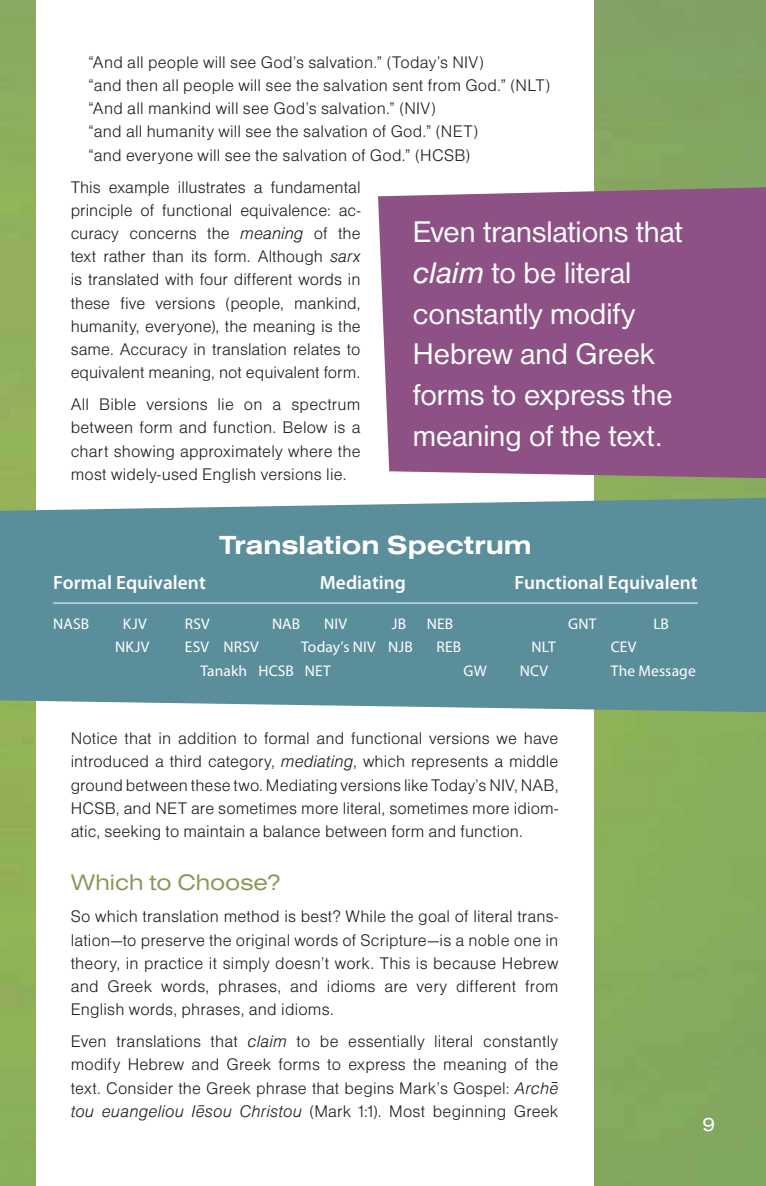
<style>
.page{position:relative;width:766px;height:1186px;background:#fff}
.page>*{position:absolute;margin:0;border:0;box-sizing:border-box;transform-origin:0 0}
.t1{font:30.9px/40.7px "Nimbus San D";color:#fff}
.t2{font:27.15px "Nimbus San D Bold Exte";letter-spacing:.005em;color:#fff}
.t3{font:23.25px "Nimbus San D Regu Exte";color:#91955a}
.t4{font:600 19.35px "Myriad Pro";color:#fff}
.t5{font:19.35px "Nimbus San D Regu Exte";color:#fff}
.t6{font:17.4px/23.2px "Nimbus San D Ligh";letter-spacing:.01em;color:#231f20;text-align:justify}
.t7{font:15.45px "Myriad Pro";letter-spacing:.01em;color:#fff}
.s1{font-family:"Nimbus San D Ligh Ital"}
.s2{font-style:italic}
</style>
<div class="page">
<img style="left:0;top:0;width:766px;height:1185px">
<div style="left:36px;top:0;width:557px;height:1185px;background:#fff"></div>
<div style="left:378px;top:186px;width:388px;height:293px;background:#8e5186"></div>
<div style="left:0;top:497px;width:766px;height:215px;background:#5a8e9b"></div>
<hr style="left:53px;top:602px;width:644px;height:1px;background:#fff">
<p class="t6" style="left:88px;top:52px;width:463px;text-align:left">“And all people will see God’s salvation.” (Today’s NIV)<br>“and then all people will see the salvation sent from God.” (NLT) “And all mankind will see God’s salvation.” (NIV)<br>“and all humanity will see the salvation of God.” (NET)<br>“and everyone will see the salvation of God.” (HCSB)</p>
<p class="t6" style="left:71px;top:176px;width:292px">This example illustrates a fundamental principle of functional equivalence: ac&shy;curacy concerns the <span class="s1">meaning</span> of the text rather than its form. Although <span class="s1">sarx </span>is translated with four different words in these five versions (people, mankind, humanity, everyone), the meaning is the same. Accuracy in translation relates to equivalent meaning, not equivalent form.</p>
<p class="t6" style="left:71px;top:394px;width:291px">All Bible versions lie on a spectrum between form and function. Below is a chart showing approximately where the most widely-used English versions lie.</p>
<h1 class="t1" style="left:413px;top:213px;width:271px">Even translations that <span class="s2">claim</span> to be literal constantly modify<br>Hebrew and Greek forms to express the meaning of the text.</h1>
<h2 class="t2" style="left:219px;top:529px;width:314px">Translation Spectrum</h2>
<p class="t4" style="left:53px;top:574px;width:154px">Formal Equivalent</p>
<p class="t4" style="left:319px;top:574px;width:88px">Mediating</p>
<p class="t4" style="left:514px;top:574px;width:184px">Functional Equivalent</p>
<p class="t7" style="left:53px;top:617px;width:37px">NASB</p>
<p class="t7" style="left:123px;top:617px;width:25px">KJV</p>
<p class="t7" style="left:185px;top:617px;width:27px">RSV</p>
<p class="t7" style="left:272px;top:617px;width:30px">NAB</p>
<p class="t7" style="left:324px;top:617px;width:24px">NIV</p>
<p class="t7" style="left:392px;top:617px;width:16px">JB</p>
<p class="t7" style="left:427px;top:617px;width:28px">NEB</p>
<p class="t7" style="left:568px;top:617px;width:30px">GNT</p>
<p class="t7" style="left:653px;top:617px;width:17px">LB</p>
<p class="t7" style="left:115px;top:641px;width:36px">NKJV</p>
<p class="t7" style="left:185px;top:641px;width:76px">ESV NRSV</p>
<p class="t7" style="left:301px;top:641px;width:113px">Today’s NIV NJB</p>
<p class="t7" style="left:436px;top:641px;width:26px">REB</p>
<p class="t7" style="left:531px;top:641px;width:26px">NLT</p>
<p class="t7" style="left:610px;top:641px;width:27px">CEV</p>
<p class="t7" style="left:200px;top:664px;width:132px">Tanakh HCSB NET</p>
<p class="t7" style="left:463px;top:664px;width:25px">GW</p>
<p class="t7" style="left:519px;top:664px;width:30px">NCV</p>
<p class="t7" style="left:610px;top:664px;width:86px">The Message</p>
<p class="t6" style="left:71px;top:728px;width:489px">Notice that in addition to formal and functional versions we have introduced a third category, <span class="s1">mediating</span>, which represents a middle ground between these two. Mediating versions like Today’s NIV, NAB, HCSB, and NET are sometimes more literal, sometimes more idiom&shy;atic, seeking to maintain a balance between form and function.</p>
<h3 class="t3" style="left:71px;top:874px;width:211px">Which to Choose?</h3>
<p class="t6" style="left:71px;top:906px;width:489px">So which translation method is best? While the goal of literal trans&shy;lation—to preserve the original words of Scripture—is a noble one in theory, in practice it simply doesn’t work. This is because Hebrew and Greek words, phrases, and idioms are very different from English words, phrases, and idioms.</p>
<p class="t6" style="left:71px;top:1030px;width:489px">Even translations that <span class="s1">claim</span> to be essentially literal constantly modify Hebrew and Greek forms to express the meaning of the text. Consider the Greek phrase that begins Mark’s Gospel: <span class="s1">Arche tou euangeliou Iesou Christou</span> (Mark 1:1). Most beginning Greek</p>
<p class="t5" style="left:702px;top:1116px;width:14px">9</p>
</div>
